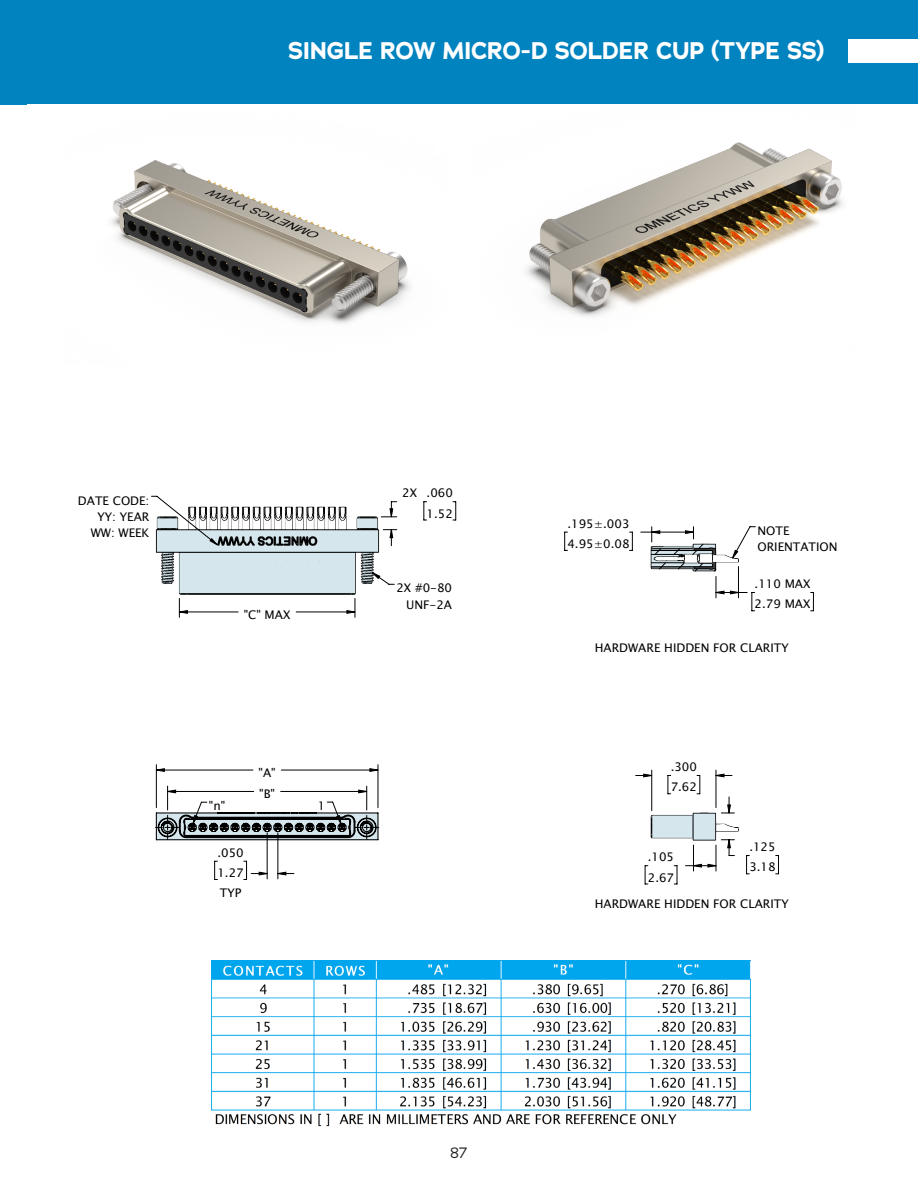
<style>
.page{position:relative;width:918px;height:1188px;background:#fff}
.page>*{position:absolute;margin:0;border:0;box-sizing:border-box;transform-origin:0 0}
.t1{font:700 24px "Adrianna";letter-spacing:-.015em;color:#fff}
.t2{font:15px "Adrianna";color:#231f20}
.t3{font:11.85px/20.1px "Lucida Sans Unicode";color:#000}
</style>
<div class="page">
<div style="left:0;top:0;width:918px;height:104px;background:#0083bf"></div>
<div style="left:848px;top:40px;width:70px;height:23px;background:#fff"></div>
<img style="left:212px;top:960px;width:539px;height:167px">
<hr style="left:277px;top:833px;width:1px;height:46px;background:#000">
<hr style="left:267px;top:833px;width:1px;height:46px;background:#000">
<svg style="left:244px;top:875px;width:23px;height:5px"></svg>
<svg style="left:423px;top:501px;width:4px;height:8px"></svg>
<svg style="left:453px;top:501px;width:3px;height:8px"></svg>
<svg style="left:389px;top:501px;width:8px;height:8px"></svg>
<svg style="left:746px;top:855px;width:3px;height:19px"></svg>
<svg style="left:776px;top:855px;width:3px;height:19px"></svg>
<svg style="left:645px;top:875px;width:3px;height:10px"></svg>
<svg style="left:674px;top:875px;width:4px;height:10px"></svg>
<svg style="left:811px;top:592px;width:3px;height:19px"></svg>
<svg style="left:156px;top:509px;width:582px;height:366px"></svg>
<svg style="left:155px;top:786px;width:224px;height:55px"></svg>
<svg style="left:641px;top:527px;width:114px;height:84px"></svg>
<img style="left:111px;top:160px;width:299px;height:164px">
<img style="left:526px;top:142px;width:317px;height:175px">
<p class="t1" style="left:288px;top:35px;width:538px">SINGLE ROW MICRO-D SOLDER CUP (TYPE SS)</p>
<p class="t3" style="left:78px;top:492px;width:73px;line-height:16px;text-align:right">DATE CODE:<br>YY: YEAR<br>WW: WEEK</p>
<p class="t3" style="left:244px;top:604px;width:48px">"C" MAX</p>
<p class="t3" style="left:259px;top:763px;width:19px">"A"</p>
<p class="t3" style="left:259px;top:784px;width:17px">"B"</p>
<p class="t3" style="left:209px;top:796px;width:18px">"n"</p>
<p class="t3" style="left:318px;top:796px;width:9px">1</p>
<p class="t3" style="left:217px;top:843px;width:28px;text-align:justify">.050<br>1.27<br>TYP</p>
<p class="t3" style="left:402px;top:483px;width:52px;text-align:right">2X .060<br>1.52</p>
<p class="t3" style="left:396px;top:580px;width:57px;line-height:16px;text-align:right">2X #0-80<br>UNF-2A</p>
<p class="t2" style="left:451px;top:1143px;width:18px">87</p>
<p class="t3" style="left:567px;top:514px;width:64px">.195±.003<br>4.95±0.08</p>
<p class="t3" style="left:757px;top:523px;width:82px;line-height:16px">NOTE<br>ORIENTATION</p>
<p class="t3" style="left:755px;top:574px;width:57px">.110 MAX<br>2.79 MAX</p>
<p class="t3" style="left:595px;top:638px;width:196px">HARDWARE HIDDEN FOR CLARITY</p>
<p class="t3" style="left:671px;top:757px;width:28px">.300<br>7.62</p>
<p class="t3" style="left:648px;top:847px;width:28px">.105<br>2.67</p>
<p class="t3" style="left:749px;top:837px;width:28px">.125<br>3.18</p>
<p class="t3" style="left:595px;top:894px;width:196px">HARDWARE HIDDEN FOR CLARITY</p>
</div>
